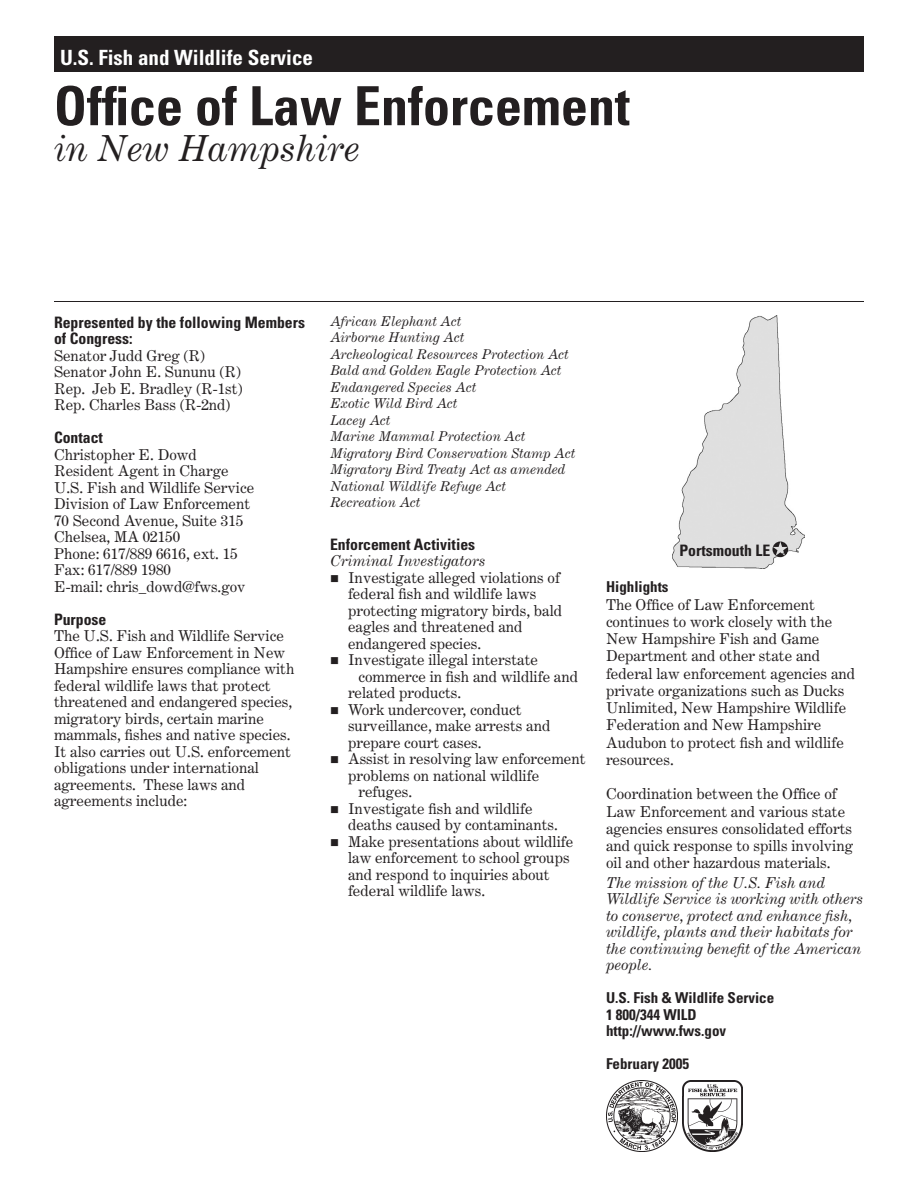
<style>
.page{position:relative;width:918px;height:1188px;background:#fff}
.page>*{position:absolute;margin:0;border:0;box-sizing:border-box;transform-origin:0 0}
.t1{font:700 condensed 54px "Univers";color:#231f20}
.t2{font:italic 36px "Century Expanded";color:#231f20}
.t3{font:700 condensed 21px "Univers";color:#fff}
.t4{font:700 condensed 15.75px/16.5px "Univers";color:#231f20}
.Subhead_2{font:15px/16.5px "Century Expanded";color:#231f20}
.t5{font:italic 15px/16.5px "Century Expanded";color:#231f20}
.t6{font:700 condensed 15px "Univers";color:#231f20}
.list{font:italic 13.5px "Century Expanded";color:#231f20}
</style>
<div class="page">
<img style="left:672px;top:315px;width:133px;height:253px">
<img style="left:606px;top:1080px;width:72px;height:72px">
<img style="left:682px;top:1080px;width:61px;height:72px">
<svg style="left:772px;top:542px;width:16px;height:15px"></svg>
<hr style="left:54px;top:301px;width:810px;height:1px;background:#231f20">
<div style="left:54px;top:36px;width:810px;height:36px;background:#231f20"></div>
<p class="t3" style="left:60px;top:44px;width:255px">U.S. Fish and Wildlife Service</p>
<p class="t1" style="left:54px;top:73px;width:577px">Office of Law Enforcement</p>
<p class="t2" style="left:54px;top:127px;width:307px">in New Hampshire</p>
<p class="t4" style="left:54px;top:314px;width:253px">Represented by the following Members of Congress:</p>
<p class="Subhead_2" style="left:54px;top:347px;width:153px">Senator Judd Greg (R)</p>
<p class="Subhead_2" style="left:54px;top:363px;width:189px">Senator John E. Sununu (R)</p>
<p class="Subhead_2" style="left:54px;top:380px;width:190px">Rep. Jeb E. Bradley (R-1st)</p>
<p class="Subhead_2" style="left:54px;top:396px;width:178px">Rep. Charles Bass (R-2nd)</p>
<p class="t4" style="left:54px;top:429px;width:51px">Contact</p>
<p class="Subhead_2" style="left:54px;top:446px;width:144px">Christopher E. Dowd</p>
<p class="Subhead_2" style="left:54px;top:462px;width:176px">Resident Agent in Charge</p>
<p class="Subhead_2" style="left:54px;top:479px;width:202px">U.S. Fish and Wildlife Service</p>
<p class="Subhead_2" style="left:54px;top:495px;width:198px">Division of Law Enforcement</p>
<p class="Subhead_2" style="left:54px;top:512px;width:191px">70 Second Avenue, Suite 315</p>
<p class="Subhead_2" style="left:54px;top:528px;width:128px">Chelsea, MA 02150</p>
<p class="Subhead_2" style="left:54px;top:545px;width:185px">Phone: 617/889 6616, ext. 15</p>
<p class="Subhead_2" style="left:54px;top:561px;width:119px">Fax: 617/889 1980</p>
<p class="Subhead_2" style="left:54px;top:578px;width:193px">E-mail: chris_dowd@fws.gov</p>
<p class="t4" style="left:54px;top:611px;width:54px">Purpose</p>
<p class="Subhead_2" style="left:54px;top:627px;width:242px">The U.S. Fish and Wildlife Service<br>Office of Law Enforcement in New<br>Hampshire ensures compliance with federal wildlife laws that protect threatened and endangered species, migratory birds, certain marine mammals, fishes and native species.<br>It also carries out U.S. enforcement obligations under international agreements. These laws and agreements include:</p>
<p class="list" style="left:330px;top:313px;width:133px">African Elephant Act</p>
<p class="list" style="left:330px;top:329px;width:136px">Airborne Hunting Act</p>
<p class="list" style="left:330px;top:346px;width:240px">Archeological Resources Protection Act</p>
<p class="list" style="left:330px;top:362px;width:233px">Bald and Golden Eagle Protection Act</p>
<p class="list" style="left:330px;top:379px;width:148px">Endangered Species Act</p>
<p class="list" style="left:330px;top:395px;width:129px">Exotic Wild Bird Act</p>
<p class="list" style="left:330px;top:412px;width:62px">Lacey Act</p>
<p class="list" style="left:330px;top:428px;width:197px">Marine Mammal Protection Act</p>
<p class="list" style="left:330px;top:445px;width:247px">Migratory Bird Conservation Stamp Act</p>
<p class="list" style="left:330px;top:461px;width:237px">Migratory Bird Treaty Act as amended</p>
<p class="list" style="left:330px;top:478px;width:178px">National Wildlife Refuge Act</p>
<p class="list" style="left:330px;top:494px;width:92px">Recreation Act</p>
<p class="t4" style="left:330px;top:536px;width:147px">Enforcement Activities</p>
<p class="t5" style="left:330px;top:553px;width:157px">Criminal Investigators</p>
<p class="Subhead_2" style="left:348px;top:569px;width:216px;text-indent:-18px">■ Investigate alleged violations of federal fish and wildlife laws protecting migratory birds, bald eagles and threatened and endangered species.</p>
<p class="Subhead_2" style="left:330px;top:652px;width:210px">■ Investigate illegal interstate</p>
<p class="Subhead_2" style="left:358px;top:668px;width:221px">commerce in fish and wildlife and</p>
<p class="Subhead_2" style="left:348px;top:685px;width:115px">related products.</p>
<p class="Subhead_2" style="left:348px;top:701px;width:204px;text-indent:-18px">■ Work undercover, conduct surveillance, make arrests and prepare court cases.</p>
<p class="Subhead_2" style="left:330px;top:751px;width:257px">■ Assist in resolving law enforcement</p>
<p class="Subhead_2" style="left:348px;top:767px;width:193px">problems on national wildlife</p>
<p class="Subhead_2" style="left:358px;top:784px;width:55px">refuges.</p>
<p class="Subhead_2" style="left:348px;top:800px;width:212px;text-indent:-18px">■ Investigate fish and wildlife deaths caused by contaminants.</p>
<p class="Subhead_2" style="left:348px;top:833px;width:227px;text-indent:-18px">■ Make presentations about wildlife law enforcement to school groups and respond to inquiries about federal wildlife laws.</p>
<p class="t4" style="left:680px;top:542px;width:92px">Portsmouth LE</p>
<p class="t6" style="left:606px;top:578px;width:64px">Highlights</p>
<p class="Subhead_2" style="left:606px;top:596px;width:251px;line-height:17.2px">The Office of Law Enforcement continues to work closely with the<br>New Hampshire Fish and Game<br>Department and other state and federal law enforcement agencies and private organizations such as Ducks<br>Unlimited, New Hampshire Wildlife<br>Federation and New Hampshire<br>Audubon to protect fish and wildlife resources.</p>
<p class="Subhead_2" style="left:606px;top:785px;width:249px;line-height:17.2px">Coordination between the Office of Law Enforcement and various state agencies ensures consolidated efforts and quick response to spills involving oil and other hazardous materials.</p>
<p class="t5" style="left:606px;top:874px;width:259px">The mission of the U.S. Fish and<br>Wildlife Service is working with others to conserve, protect and enhance fish, wildlife, plants and their habitats for the continuing benefit of the American people.</p>
<p class="t6" style="left:606px;top:989px;width:170px">U.S. Fish &amp; Wildlife Service</p>
<p class="t6" style="left:606px;top:1005px;width:92px">1 800/344 WILD</p>
<p class="t6" style="left:606px;top:1022px;width:122px">http://www.fws.gov</p>
<p class="t6" style="left:606px;top:1055px;width:85px">February 2005</p>
</div>
